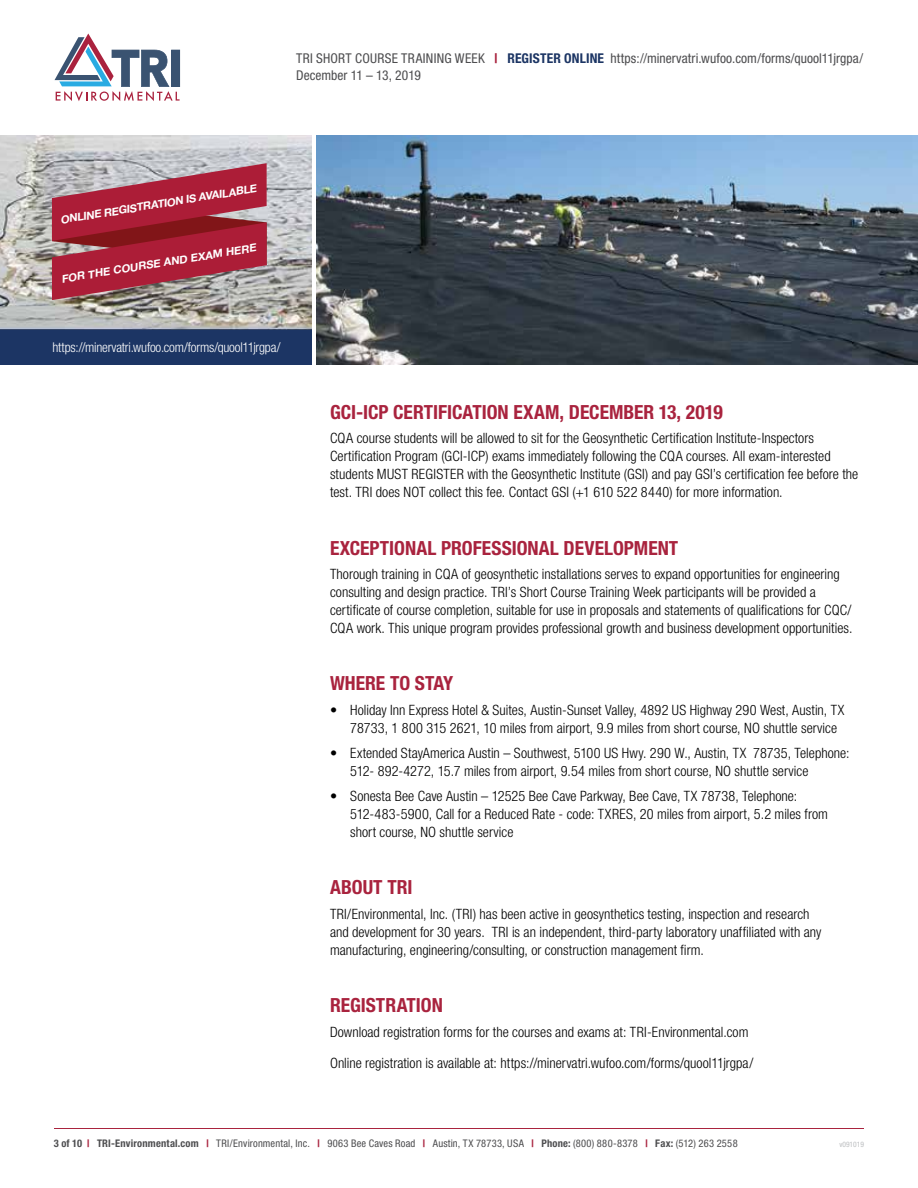
<style>
.page{position:relative;width:918px;height:1188px;background:#fff}
.page>*{position:absolute;margin:0;border:0;box-sizing:border-box;transform-origin:0 0}
.t1{font:700 condensed 19.5px "Helvetica Neue LT Std";color:#a9233e}
.t2{font:300 condensed 14.25px/18px "Helvetica Neue LT Std";letter-spacing:.005em;color:#000}
.t3{font:condensed 13.5px "Helvetica Neue LT Std";letter-spacing:.01em;color:#4d4d4f}
.t4{font:300 condensed 13.5px "Helvetica Neue LT Std";letter-spacing:-.015em;color:#fff}
.t5{font:italic 700 10.95px "Helvetica Neue";color:#fff}
.t6{font:condensed 10.5px "Helvetica Neue LT Std";letter-spacing:.02em;color:#4d4d4f}
.t7{font:condensed 7.5px "Helvetica Neue LT Std";color:#bcbec0}
.s1{font-weight:700;color:#a9233e}
.s2{font-weight:700;color:#1c3564}
.s3{font-weight:700}
</style>
<div class="page">
<hr style="left:54px;top:1128px;width:810px;height:1px;background:#a9233e">
<svg style="left:55px;top:34px;width:125px;height:67px"></svg>
<img style="left:0;top:135px;width:312px;height:195px">
<svg style="left:52px;top:163px;width:215px;height:137px;background:#a84656"></svg>
<div style="left:0;top:330px;width:312px;height:34px;background:#1c3564"></div>
<img style="left:316px;top:135px;width:602px;height:229px">
<p class="t3" style="left:296px;top:51px;width:569px">TRI SHORT COURSE TRAINING WEEK <span class="s1">|</span> <span class="s2">REGISTER ONLINE</span> https://minervatri.wufoo.com/forms/quool11jrgpa/</p>
<p class="t3" style="left:296px;top:68px;width:126px">December 11 – 13, 2019</p>
<p class="t5" style="left:59px;top:211px;width:200px;rotate:-9deg">ONLINE REGISTRATION IS AVAILABLE</p>
<p class="t5" style="left:60px;top:270px;width:198px;rotate:-9deg">FOR THE COURSE AND EXAM HERE</p>
<p class="t4" style="left:52px;top:339px;width:230px">https://minervatri.wufoo.com/forms/quool11jrgpa/</p>
<h1 class="t1" style="left:330px;top:400px;width:394px">GCI-ICP CERTIFICATION EXAM, DECEMBER 13, 2019</h1>
<p class="t2" style="left:330px;top:429px;width:530px">CQA course students will be allowed to sit for the Geosynthetic Certification Institute-Inspectors Certification Program (GCI-ICP) exams immediately following the CQA courses. All exam-interested students MUST REGISTER with the Geosynthetic Institute (GSI) and pay GSI’s certification fee before the test. TRI does NOT collect this fee. Contact GSI (+1 610 522 8440) for more information.</p>
<h1 class="t1" style="left:330px;top:536px;width:350px">EXCEPTIONAL PROFESSIONAL DEVELOPMENT</h1>
<p class="t2" style="left:330px;top:565px;width:524px">Thorough training in CQA of geosynthetic installations serves to expand opportunities for engineering consulting and design practice. TRI’s Short Course Training Week participants will be provided a certificate of course completion, suitable for use in proposals and statements of qualifications for CQC/ CQA work. This unique program provides professional growth and business development opportunities.</p>
<h1 class="t1" style="left:330px;top:672px;width:125px">WHERE TO STAY</h1>
<p class="t2" style="left:350px;top:701px;width:496px;text-indent:-20px">• Holiday Inn Express Hotel &amp; Suites, Austin-Sunset Valley, 4892 US Highway 290 West, Austin, TX<br>78733, 1 800 315 2621, 10 miles from airport, 9.9 miles from short course, NO shuttle service</p>
<p class="t2" style="left:350px;top:744px;width:501px;text-indent:-20px">• Extended StayAmerica Austin – Southwest, 5100 US Hwy. 290 W., Austin, TX 78735, Telephone:<br>512- 892-4272, 15.7 miles from airport, 9.54 miles from short course, NO shuttle service</p>
<p class="t2" style="left:350px;top:787px;width:479px;text-indent:-20px">• Sonesta Bee Cave Austin – 12525 Bee Cave Parkway, Bee Cave, TX 78738, Telephone:<br>512-483-5900, Call for a Reduced Rate - code: TXRES, 20 miles from airport, 5.2 miles from short course, NO shuttle service</p>
<h1 class="t1" style="left:330px;top:875px;width:84px">ABOUT TRI</h1>
<p class="t2" style="left:330px;top:904px;width:493px">TRI/Environmental, Inc. (TRI) has been active in geosynthetics testing, inspection and research and development for 30 years. TRI is an independent, third-party laboratory unaffiliated with any manufacturing, engineering/consulting, or construction management firm.</p>
<h1 class="t1" style="left:330px;top:993px;width:114px">REGISTRATION</h1>
<p class="t2" style="left:330px;top:1022px;width:420px">Download registration forms for the courses and exams at: TRI-Environmental.com</p>
<p class="t2" style="left:330px;top:1054px;width:425px">Online registration is available at: https://minervatri.wufoo.com/forms/quool11jrgpa/</p>
<p class="t6" style="left:54px;top:1137px;width:685px"><span class="s3">3 of 10</span> <span class="s1">|</span> <span class="s3">TRI-Environmental.com</span> <span class="s1">|</span> TRI/Environmental, Inc. <span class="s1">|</span> 9063 Bee Caves Road <span class="s1">|</span> Austin, TX 78733, USA <span class="s1">|</span> <span class="s3">Phone:</span> (800) 880-8378 <span class="s1">|</span> <span class="s3">Fax:</span> (512) 263 2558</p>
<p class="t7" style="left:839px;top:1140px;width:26px">v091019</p>
</div>
